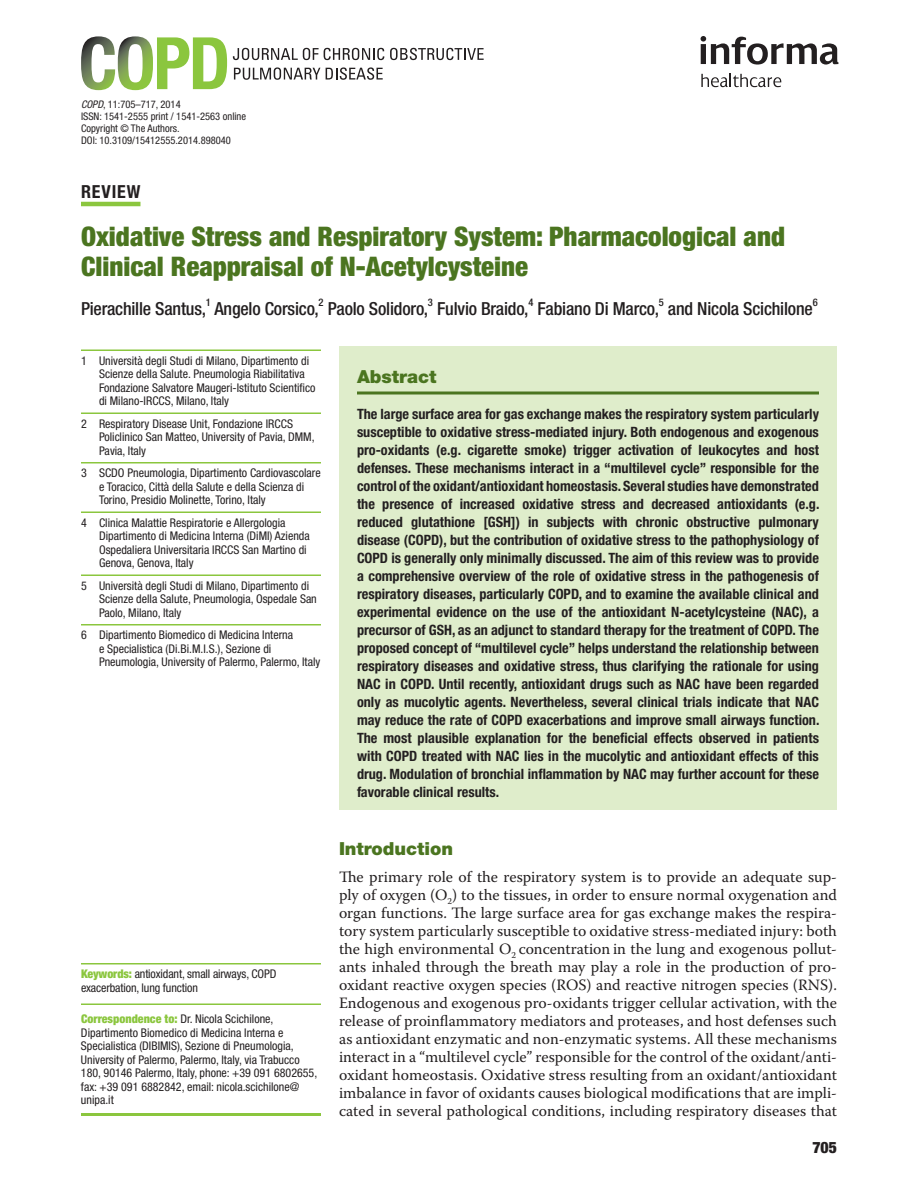
<style>
.page{position:relative;width:918px;height:1188px;background:#fff}
.page>*{position:absolute;margin:0;border:0;box-sizing:border-box;transform-origin:0 0}
.t1{font:900 condensed 27px/30px "Helvetica Neue LT Std";color:#4b7520}
.t2{font:500 condensed 18px "Helvetica Neue LT Std";letter-spacing:-.01em;color:#231f20}
.t3{font:900 18px "Helvetica Neue LT Std";color:#4b7520}
.t4{font:700 condensed 18px "Helvetica Neue LT Std";letter-spacing:.05em;color:#231f20}
.t5{font:15.75px/18px "Warnock Pro";color:#231f20;text-align:justify}
.t6{font:900 condensed 15.75px "Helvetica Neue LT Std";color:#231f20}
.t7{font:700 condensed 14.25px/18px "Helvetica Neue LT Std";color:#231f20;text-align:justify}
.t8{font:condensed 12px/13.5px "Helvetica Neue LT Std";color:#231f20}
.t9{font:condensed 10.5px/12px "Helvetica Neue LT Std";color:#231f20}
.t10{font:500 condensed 10.5px "Helvetica Neue LT Std";color:#231f20}
.s1{font-style:italic}
.s2{font-weight:900;color:#8bc63e}
</style>
<div class="page">
<svg style="left:233px;top:48px;width:151px;height:12px"></svg>
<svg style="left:390px;top:48px;width:94px;height:12px"></svg>
<svg style="left:234px;top:67px;width:86px;height:13px"></svg>
<svg style="left:326px;top:67px;width:57px;height:13px"></svg>
<svg style="left:81px;top:36px;width:146px;height:54px"></svg>
<svg style="left:701px;top:36px;width:137px;height:29px"></svg>
<svg style="left:701px;top:74px;width:80px;height:13px"></svg>
<hr style="left:81px;top:202px;width:59px;height:4px;background:#8bc63e">
<hr style="left:81px;top:350px;width:240px;height:1px;background:#8bc63e">
<hr style="left:81px;top:412px;width:240px;height:2px;background:#8bc63e">
<hr style="left:81px;top:462px;width:240px;height:2px;background:#8bc63e">
<hr style="left:81px;top:512px;width:240px;height:1px;background:#8bc63e">
<hr style="left:81px;top:574px;width:240px;height:2px;background:#8bc63e">
<hr style="left:81px;top:624px;width:240px;height:2px;background:#8bc63e">
<hr style="left:81px;top:963px;width:240px;height:1px;background:#8bc63e">
<hr style="left:81px;top:1004px;width:240px;height:1px;background:#8bc63e">
<hr style="left:81px;top:1113px;width:240px;height:3px;background:#8bc63e">
<div style="left:339px;top:346px;width:498px;height:464px;background:#dfedcb"></div>
<hr style="left:357px;top:392px;width:462px;height:2px;background:#4b7520">
<p class="t9" style="left:81px;top:99px;width:167px"><span class="s1">COPD</span>, 11:705–717, 2014<br>ISSN: 1541-2555 print / 1541-2563 online<br>Copyright © The Authors.<br>DOI: 10.3109/15412555.2014.898040</p>
<p class="t4" style="left:81px;top:185px;width:61px">REVIEW</p>
<h1 class="t1" style="left:81px;top:224px;width:706px">Oxidative Stress and Respiratory System: Pharmacological and<br>Clinical Reappraisal of N-Acetylcysteine</h1>
<p class="t2" style="left:81px;top:302px;width:127px">Pierachille Santus,</p>
<p class="t10" style="left:206px;top:298px;width:7px">1</p>
<p class="t2" style="left:214px;top:302px;width:106px">Angelo Corsico,</p>
<p class="t10" style="left:319px;top:298px;width:7px">2</p>
<p class="t2" style="left:328px;top:302px;width:102px">Paolo Solidoro,</p>
<p class="t10" style="left:428px;top:298px;width:7px">3</p>
<p class="t2" style="left:437px;top:302px;width:93px">Fulvio Braido,</p>
<p class="t10" style="left:528px;top:298px;width:7px">4</p>
<p class="t2" style="left:537px;top:302px;width:123px">Fabiano Di Marco,</p>
<p class="t10" style="left:659px;top:298px;width:7px">5</p>
<p class="t2" style="left:668px;top:302px;width:146px">and Nicola Scichilone</p>
<p class="t10" style="left:813px;top:298px;width:7px">6</p>
<p class="t8" style="left:99px;top:354px;width:218px;text-indent:-18px">1 Università degli Studi di Milano, Dipartimento di Scienze della Salute. Pneumologia Riabilitativa Fondazione Salvatore Maugeri-Istituto Scientifico di Milano-IRCCS, Milano, Italy</p>
<p class="t8" style="left:99px;top:417px;width:217px;text-indent:-18px">2 Respiratory Disease Unit, Fondazione IRCCS<br>Policlinico San Matteo, University of Pavia, DMM,<br>Pavia, Italy</p>
<p class="t8" style="left:99px;top:467px;width:223px;text-indent:-18px">3 SCDO Pneumologia, Dipartimento Cardiovascolare e Toracico, Città della Salute e della Scienza di<br>Torino, Presidio Molinette, Torino, Italy</p>
<p class="t8" style="left:99px;top:516px;width:212px;text-indent:-18px">4 Clinica Malattie Respiratorie e Allergologia Dipartimento di Medicina Interna (DiMI) Azienda Ospedaliera Universitaria IRCCS San Martino di Genova, Genova, Italy</p>
<p class="t8" style="left:99px;top:579px;width:219px;text-indent:-18px">5 Università degli Studi di Milano, Dipartimento di<br>Scienze della Salute, Pneumologia, Ospedale San<br>Paolo, Milano, Italy</p>
<p class="t8" style="left:99px;top:629px;width:223px;text-indent:-18px">6 Dipartimento Biomedico di Medicina Interna<br>e Specialistica (Di.Bi.M.I.S.), Sezione di<br>Pneumologia, University of Palermo, Palermo, Italy</p>
<p class="t3" style="left:357px;top:370px;width:81px">Abstract</p>
<p class="t7" style="left:357px;top:406px;width:464px">The large surface area for gas exchange makes the respiratory system particularly susceptible to oxidative stress-mediated injury. Both endogenous and exogenous pro-oxidants (e.g. cigarette smoke) trigger activation of leukocytes and host defenses. These mechanisms interact in a “multilevel cycle” responsible for the control of the oxidant/antioxidant homeostasis. Several studies have demonstrated the presence of increased oxidative stress and decreased antioxidants (e.g. reduced glutathione [GSH]) in subjects with chronic obstructive pulmonary disease (COPD), but the contribution of oxidative stress to the pathophysiology of COPD is generally only minimally discussed. The aim of this review was to provide a comprehensive overview of the role of oxidative stress in the pathogenesis of respiratory diseases, particularly COPD, and to examine the available clinical and experimental evidence on the use of the antioxidant N-acetylcysteine (NAC), a precursor of GSH, as an adjunct to standard therapy for the treatment of COPD. The proposed concept of “multilevel cycle” helps understand the relationship between respiratory diseases and oxidative stress, thus clarifying the rationale for using NAC in COPD. Until recently, antioxidant drugs such as NAC have been regarded only as mucolytic agents. Nevertheless, several clinical trials indicate that NAC may reduce the rate of COPD exacerbations and improve small airways function.<br>The most plausible explanation for the beneficial effects observed in patients with COPD treated with NAC lies in the mucolytic and antioxidant effects of this drug. Modulation of bronchial inflammation by NAC may further account for these favorable clinical results.</p>
<p class="t8" style="left:81px;top:968px;width:197px"><span class="s2">Keywords:</span> antioxidant, small airways, COPD exacerbation, lung function</p>
<p class="t8" style="left:81px;top:1013px;width:238px"><span class="s2">Correspondence to:</span> Dr. Nicola Scichilone, Dipartimento Biomedico di Medicina Interna e Specialistica (DIBIMIS), Sezione di Pneumologia, University of Palermo, Palermo, Italy, via Trabucco 180, 90146 Palermo, Italy, phone: +39 091 6802655, fax: +39 091 6882842, email: nicola.scichilone@ unipa.it</p>
<p class="t3" style="left:339px;top:842px;width:116px">Introduction</p>
<p class="t5" style="left:339px;top:869px;width:500px">The primary role of the respiratory system is to provide an adequate sup&shy;ply of oxygen (O<sub>2</sub>) to the tissues, in order to ensure normal oxygenation and organ functions. The large surface area for gas exchange makes the respira&shy;tory system particularly susceptible to oxidative stress-mediated injury: both the high environmental O<sub>2</sub> concentration in the lung and exogenous pollut&shy;ants inhaled through the breath may play a role in the production of pro&shy;oxidant reactive oxygen species (ROS) and reactive nitrogen species (RNS).<br>Endogenous and exogenous pro-oxidants trigger cellular activation, with the release of proinflammatory mediators and proteases, and host defenses such as antioxidant enzymatic and non-enzymatic systems. All these mechanisms interact in a “multilevel cycle” responsible for the control of the oxidant/anti&shy;oxidant homeostasis. Oxidative stress resulting from an oxidant/antioxidant imbalance in favor of oxidants causes biological modifications that are impli&shy;cated in several pathological conditions, including respiratory diseases that</p>
<p class="t6" style="left:812px;top:1142px;width:26px">705</p>
</div>
